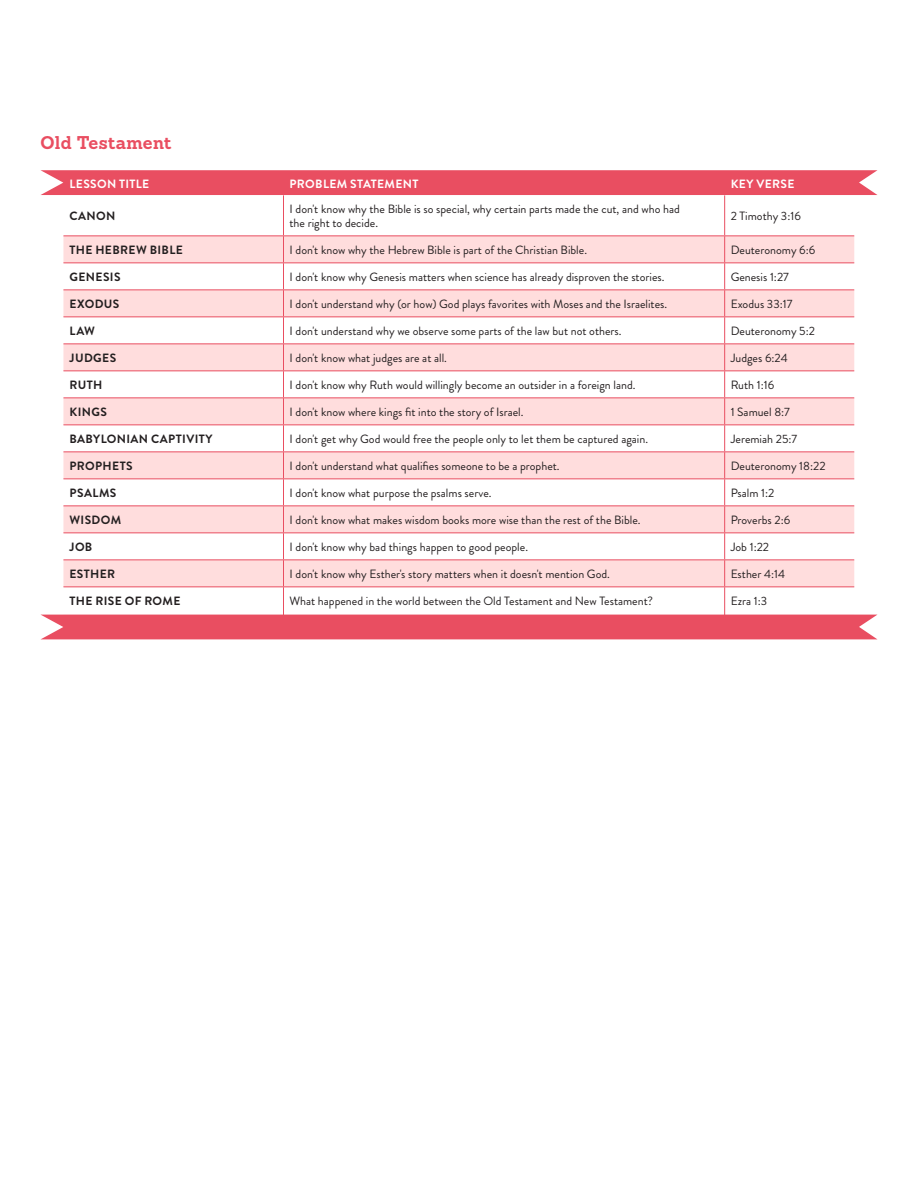
<style>
.page{position:relative;width:918px;height:1188px;background:#fff}
.page>*{position:absolute;margin:0;border:0;box-sizing:border-box;transform-origin:0 0}
.A_head__Interaction{font:700 18px "Sanchez";letter-spacing:.005em;color:#e94e61}
.t1{font:12px/14.4px "Brandon Grotesque";color:#231f20}
.Sidebar_head{font:700 12px "Brandon Grotesque";letter-spacing:.03em;color:#231f20}
.Sidebar_head-2{font:700 12px "Brandon Grotesque";letter-spacing:.03em;color:#fff}
</style>
<div class="page">
<div style="left:40px;top:170px;width:838px;height:25px;background:#e94e61"></div>
<hr style="left:63px;top:235px;width:220px;height:1px;background:#e94e61">
<hr style="left:284px;top:235px;width:441px;height:1px;background:#e94e61">
<hr style="left:725px;top:235px;width:129px;height:1px;background:#e94e61">
<hr style="left:283px;top:195px;width:1px;height:40px;background:#e94e61">
<hr style="left:724px;top:195px;width:1px;height:40px;background:#e94e61">
<svg style="left:40px;top:236px;width:838px;height:403px"></svg>
<p class="A_head__Interaction" style="left:40px;top:130px;width:133px">Old Testament</p>
<p class="Sidebar_head-2" style="left:70px;top:175px;width:81px">LESSON TITLE</p>
<p class="Sidebar_head-2" style="left:290px;top:175px;width:130px">PROBLEM STATEMENT</p>
<p class="Sidebar_head-2" style="left:731px;top:175px;width:65px">KEY VERSE</p>
<p class="Sidebar_head" style="left:70px;top:207px;width:48px">CANON</p>
<p class="t1" style="left:290px;top:201px;width:392px">I don't know why the Bible is so special, why certain parts made the cut, and who had the right to decide.</p>
<p class="t1" style="left:731px;top:209px;width:72px">2 Timothy 3:16</p>
<p class="Sidebar_head" style="left:70px;top:241px;width:115px">THE HEBREW BIBLE</p>
<p class="t1" style="left:290px;top:242px;width:299px">I don't know why the Hebrew Bible is part of the Christian Bible.</p>
<p class="t1" style="left:731px;top:242px;width:86px">Deuteronomy 6:6</p>
<p class="Sidebar_head" style="left:70px;top:268px;width:53px">GENESIS</p>
<p class="t1" style="left:290px;top:269px;width:377px">I don't know why Genesis matters when science has already disproven the stories.</p>
<p class="t1" style="left:731px;top:269px;width:60px">Genesis 1:27</p>
<p class="Sidebar_head" style="left:70px;top:295px;width:51px">EXODUS</p>
<p class="t1" style="left:290px;top:296px;width:379px">I don't understand why (or how) God plays favorites with Moses and the Israelites.</p>
<p class="t1" style="left:731px;top:296px;width:63px">Exodus 33:17</p>
<p class="Sidebar_head" style="left:70px;top:322px;width:27px">LAW</p>
<p class="t1" style="left:290px;top:323px;width:334px">I don't understand why we observe some parts of the law but not others.</p>
<p class="t1" style="left:731px;top:323px;width:86px">Deuteronomy 5:2</p>
<p class="Sidebar_head" style="left:70px;top:349px;width:48px">JUDGES</p>
<p class="t1" style="left:290px;top:350px;width:159px">I don't know what judges are at all.</p>
<p class="t1" style="left:731px;top:350px;width:59px">Judges 6:24</p>
<p class="Sidebar_head" style="left:70px;top:376px;width:34px">RUTH</p>
<p class="t1" style="left:290px;top:377px;width:348px">I don't know why Ruth would willingly become an outsider in a foreign land.</p>
<p class="t1" style="left:731px;top:377px;width:45px">Ruth 1:16</p>
<p class="Sidebar_head" style="left:70px;top:403px;width:39px">KINGS</p>
<p class="t1" style="left:290px;top:404px;width:236px">I don't know where kings fit into the story of Israel.</p>
<p class="t1" style="left:731px;top:404px;width:61px">1 Samuel 8:7</p>
<p class="Sidebar_head" style="left:70px;top:430px;width:145px">BABYLONIAN CAPTIVITY</p>
<p class="t1" style="left:290px;top:431px;width:360px">I don't get why God would free the people only to let them be captured again.</p>
<p class="t1" style="left:731px;top:431px;width:68px">Jeremiah 25:7</p>
<p class="Sidebar_head" style="left:70px;top:457px;width:65px">PROPHETS</p>
<p class="t1" style="left:290px;top:458px;width:272px">I don't understand what qualifies someone to be a prophet.</p>
<p class="t1" style="left:731px;top:458px;width:96px">Deuteronomy 18:22</p>
<p class="Sidebar_head" style="left:70px;top:484px;width:48px">PSALMS</p>
<p class="t1" style="left:290px;top:485px;width:204px">I don't know what purpose the psalms serve.</p>
<p class="t1" style="left:731px;top:485px;width:45px">Psalm 1:2</p>
<p class="Sidebar_head" style="left:70px;top:511px;width:53px">WISDOM</p>
<p class="t1" style="left:290px;top:512px;width:353px">I don't know what makes wisdom books more wise than the rest of the Bible.</p>
<p class="t1" style="left:731px;top:512px;width:61px">Proverbs 2:6</p>
<p class="Sidebar_head" style="left:70px;top:538px;width:24px">JOB</p>
<p class="t1" style="left:290px;top:539px;width:240px">I don't know why bad things happen to good people.</p>
<p class="t1" style="left:731px;top:539px;width:40px">Job 1:22</p>
<p class="Sidebar_head" style="left:70px;top:565px;width:47px">ESTHER</p>
<p class="t1" style="left:290px;top:566px;width:322px">I don't know why Esther's story matters when it doesn't mention God.</p>
<p class="t1" style="left:731px;top:566px;width:56px">Esther 4:14</p>
<p class="Sidebar_head" style="left:70px;top:593px;width:112px">THE RISE OF ROME</p>
<p class="t1" style="left:290px;top:594px;width:365px">What happened in the world between the Old Testament and New Testament?</p>
<p class="t1" style="left:731px;top:594px;width:38px">Ezra 1:3</p>
</div>
